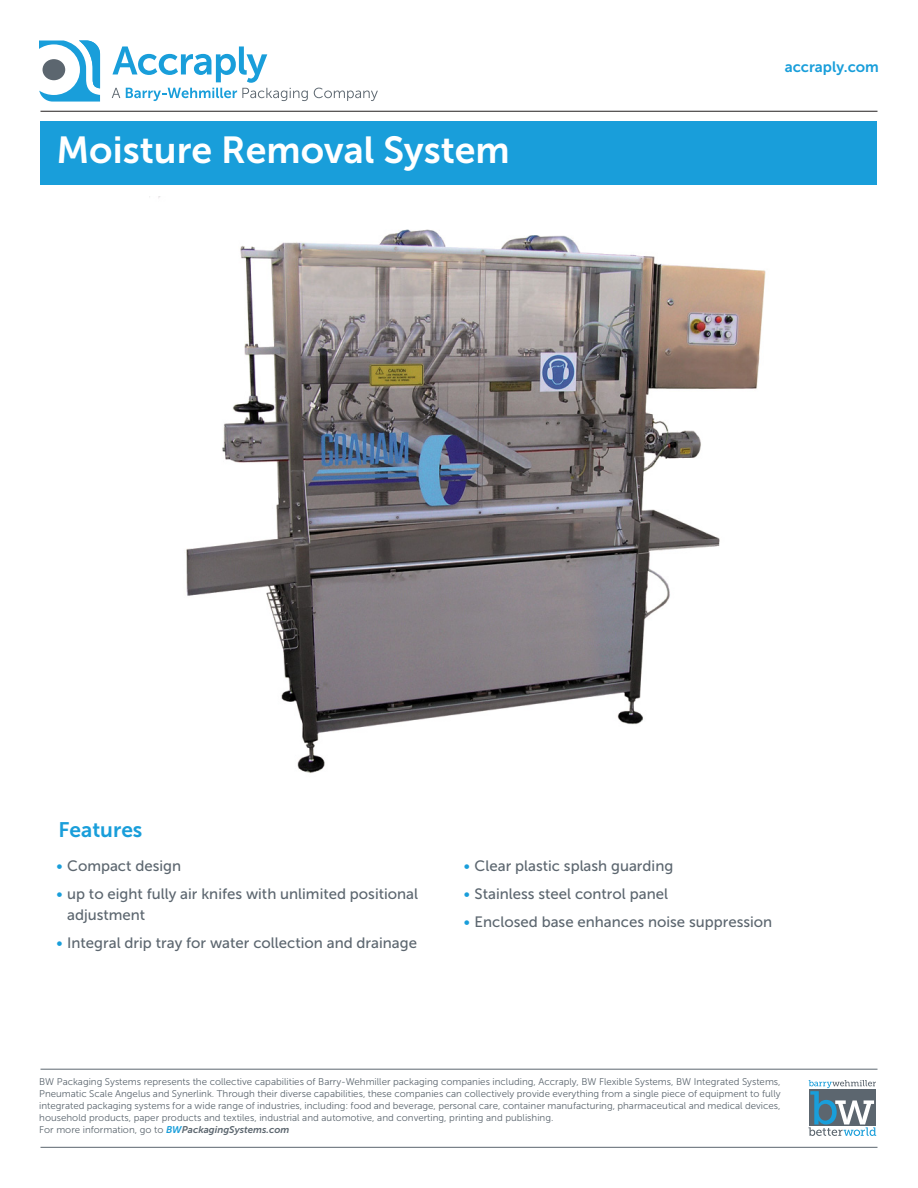
<style>
.page{position:relative;width:918px;height:1188px;background:#fff}
.page>*{position:absolute;margin:0;border:0;box-sizing:border-box;transform-origin:0 0}
.Page_1_Big_Header{font:37.5px "Museo Sans 700";color:#fff}
.Page_1_small_header{font:21px "Museo Sans 700";color:#199eda}
.t1{font:15px/21px "Museo Sans 500";color:#5c666f}
.Footer__Website{font:15px "Museo Sans 700";color:#199eda}
.t2{font:9.75px/12px "Museo Sans 300";color:#5c666f;text-align:justify}
.s1{color:#199eda}
.s2{font-family:"Museo Sans 700";font-style:italic;color:#199eda}
.s3{font-family:"Museo Sans 700";font-style:italic}
</style>
<div class="page">
<hr style="left:40px;top:1147px;width:838px;height:1px;background:#5c666f">
<hr style="left:40px;top:1069px;width:838px;height:1px;background:#5c666f">
<div style="left:40px;top:122px;width:838px;height:63px;background:#199eda"></div>
<hr style="left:40px;top:111px;width:838px;height:1px;background:#231f20">
<svg style="left:39px;top:41px;width:61px;height:61px"></svg>
<svg style="left:112px;top:46px;width:196px;height:55px"></svg>
<svg style="left:314px;top:88px;width:64px;height:13px"></svg>
<svg style="left:809px;top:1080px;width:67px;height:56px"></svg>
<img style="left:158px;top:197px;width:608px;height:576px">
<p class="Page_1_Big_Header" style="left:56px;top:129px;width:455px">Moisture Removal System</p>
<p class="Footer__Website" style="left:785px;top:59px;width:96px">accraply.com</p>
<p class="Page_1_small_header" style="left:58px;top:819px;width:85px">Features</p>
<p class="t1" style="left:56px;top:856px;width:126px"><span class="s1">•</span> Compact design</p>
<p class="t1" style="left:67px;top:883px;width:353px;text-indent:-11px"><span class="s1">•</span> up to eight fully air knifes with unlimited positional adjustment</p>
<p class="t1" style="left:56px;top:932px;width:362px"><span class="s1">•</span> Integral drip tray for water collection and drainage</p>
<p class="t1" style="left:464px;top:856px;width:211px"><span class="s1">•</span> Clear plastic splash guarding</p>
<p class="t1" style="left:464px;top:883px;width:206px"><span class="s1">•</span> Stainless steel control panel</p>
<p class="t1" style="left:464px;top:911px;width:310px"><span class="s1">•</span> Enclosed base enhances noise suppression</p>
<p class="t2" style="left:39px;top:1076px;width:743px">BW Packaging Systems represents the collective capabilities of Barry-Wehmiller packaging companies including, Accraply, BW Flexible Systems, BW Integrated Systems, Pneumatic Scale Angelus and Synerlink. Through their diverse capabilities, these companies can collectively provide everything from a single piece of equipment to fully integrated packaging systems for a wide range of industries, including: food and beverage, personal care, container manufacturing, pharmaceutical and medical devices, household products, paper products and textiles, industrial and automotive, and converting, printing and publishing.</p>
<p class="t2" style="left:39px;top:1124px;width:252px">For more information, go to <span class="s2">BW</span><span class="s3">PackagingSystems.com</span></p>
</div>
